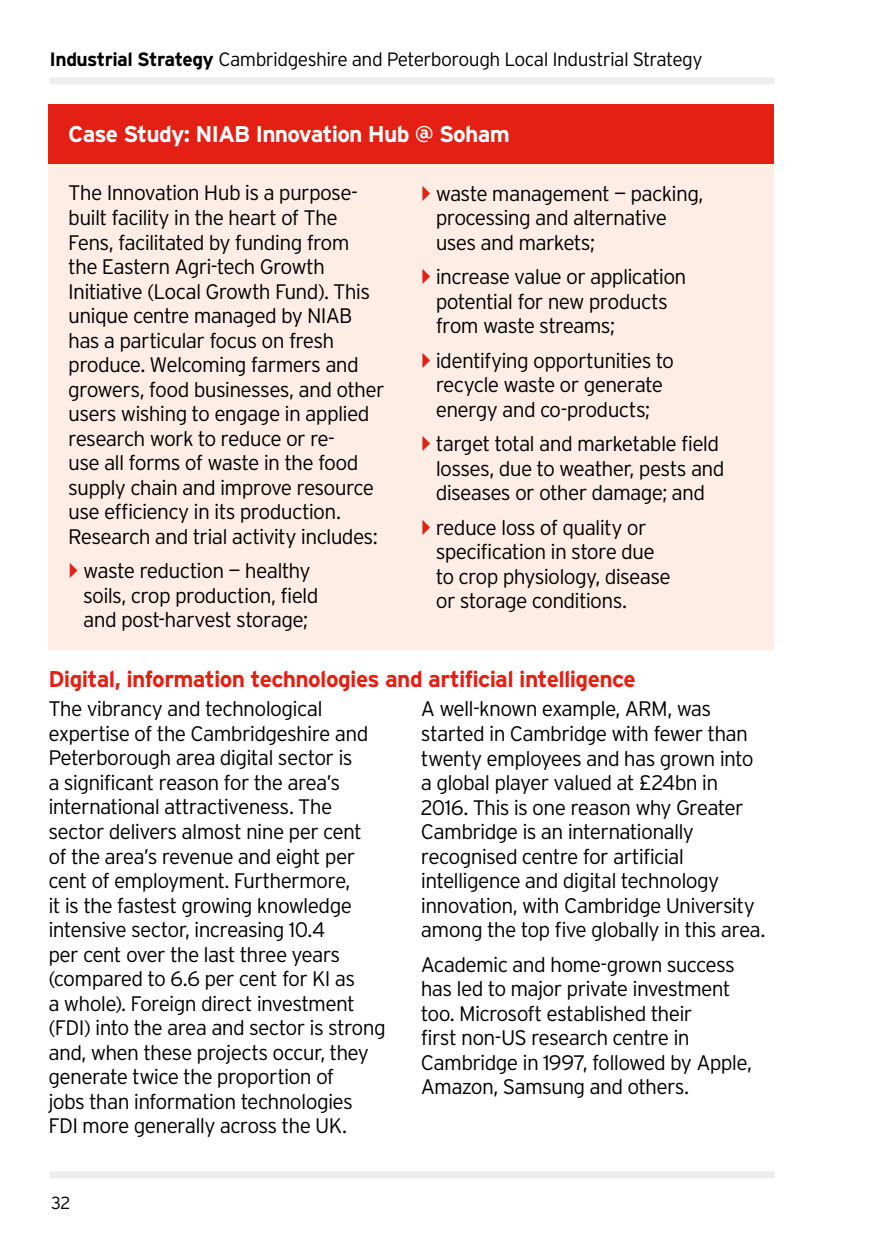
<style>
.page{position:relative;width:874px;height:1241px;background:#fff}
.page>*{position:absolute;margin:0;border:0;box-sizing:border-box;transform-origin:0 0}
.t1{font:700 22.75px "Interstate";letter-spacing:-.03em;color:#e41f13}
.t2{font:700 22.75px "Interstate";letter-spacing:-.035em;color:#fff}
.t3{font:300 21px/24.5px "Interstate";letter-spacing:-.035em;color:#000}
.t4{font:300 19.25px "Interstate";letter-spacing:-.03em;color:#000}
.t5{font:300 17.5px "Interstate";color:#000}
.s1{font-weight:700}
</style>
<div class="page">
<div style="left:50px;top:77px;width:724px;height:7px;background:#ededed"></div>
<div style="left:50px;top:1170px;width:724px;height:7px;background:#ededed"></div>
<div style="left:48px;top:164px;width:725px;height:485px;background:#fdede5"></div>
<div style="left:48px;top:104px;width:725px;height:60px;background:#e41f13"></div>
<p class="t4" style="left:50px;top:49px;width:654px"><span class="s1">Industrial Strategy</span> Cambridgeshire and Peterborough Local Industrial Strategy</p>
<p class="t2" style="left:68px;top:122px;width:443px">Case Study: NIAB Innovation Hub @ Soham</p>
<p class="t3" style="left:68px;top:181px;width:317px">The Innovation Hub is a purpose&shy;built facility in the heart of The Fens, facilitated by funding from<br>the Eastern Agri-tech Growth Initiative (Local Growth Fund). This unique centre managed by NIAB has a particular focus on fresh produce. Welcoming farmers and growers, food businesses, and other users wishing to engage in applied research work to reduce or re-<br>use all forms of waste in the food supply chain and improve resource use efficiency in its production.<br>Research and trial activity includes:</p>
<p class="t3" style="left:83px;top:558px;width:237px">waste reduction — healthy soils, crop production, field and post-harvest storage;</p>
<p class="t3" style="left:435px;top:181px;width:269px">waste management — packing, processing and alternative uses and markets;</p>
<p class="t3" style="left:435px;top:264px;width:252px">increase value or application potential for new products from waste streams;</p>
<p class="t3" style="left:435px;top:347px;width:240px">identifying opportunities to recycle waste or generate energy and co-products;</p>
<p class="t3" style="left:435px;top:431px;width:290px">target total and marketable field losses, due to weather, pests and diseases or other damage; and</p>
<p class="t3" style="left:435px;top:514px;width:236px">reduce loss of quality or specification in store due to crop physiology, disease or storage conditions.</p>
<p class="t1" style="left:48px;top:666px;width:588px">Digital, information technologies and artificial intelligence</p>
<p class="t3" style="left:48px;top:696px;width:338px">The vibrancy and technological expertise of the Cambridgeshire and Peterborough area digital sector is<br>a significant reason for the area’s international attractiveness. The sector delivers almost nine per cent<br>of the area’s revenue and eight per cent of employment. Furthermore,<br>it is the fastest growing knowledge intensive sector, increasing 10.4<br>per cent over the last three years (compared to 6.6 per cent for KI as<br>a whole). Foreign direct investment (FDI) into the area and sector is strong and, when these projects occur, they generate twice the proportion of<br>jobs than information technologies FDI more generally across the UK.</p>
<p class="t3" style="left:420px;top:696px;width:346px">A well-known example, ARM, was started in Cambridge with fewer than twenty employees and has grown into a global player valued at £24bn in 2016. This is one reason why Greater Cambridge is an internationally recognised centre for artificial intelligence and digital technology innovation, with Cambridge University among the top five globally in this area.</p>
<p class="t3" style="left:420px;top:951px;width:332px">Academic and home-grown success has led to major private investment too. Microsoft established their<br>first non-US research centre in Cambridge in 1997, followed by Apple, Amazon, Samsung and others.</p>
<p class="t5" style="left:51px;top:1192px;width:21px">32</p>
</div>
